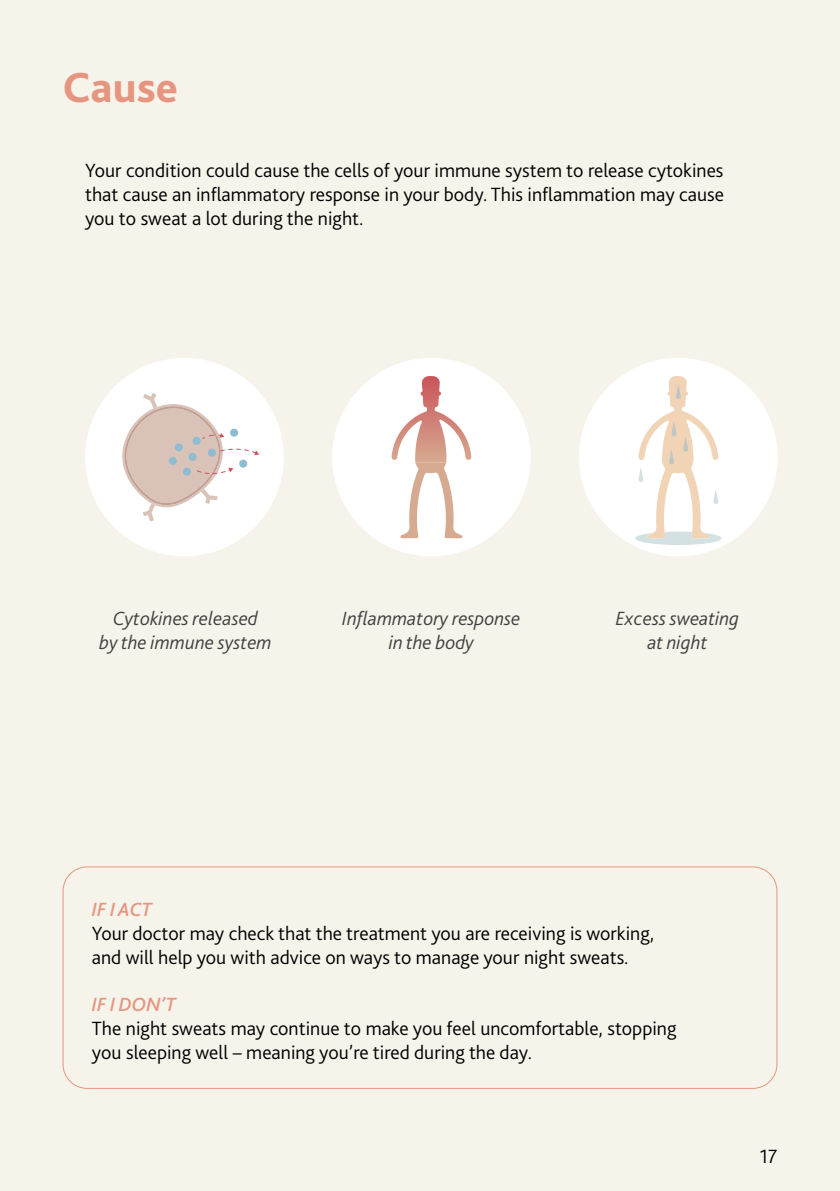
<style>
.page{position:relative;width:840px;height:1191px;background:#fff}
.page>*{position:absolute;margin:0;border:0;box-sizing:border-box;transform-origin:0 0}
.t1{font:800 44px "Bliss 2";color:#e69680}
.t2{font:300 20px/24px "Bliss 2";color:#000}
.t3{font:italic 300 20px/24px "Bliss 2";color:#404040;text-align:center}
.t4{font:italic 500 20px "Bliss 2";color:#e69680}
</style>
<div class="page">
<div style="left:0;top:0;width:839px;height:1191px;background:#f5f3ea"></div>
<div style="left:63px;top:866px;width:714px;height:223px;border:1px solid #e69680;border-radius:24px"></div>
<div style="left:85px;top:358px;width:198px;height:198px;background:#fff;border-radius:50%"></div>
<svg style="left:122px;top:393px;width:137px;height:128px"></svg>
<div style="left:332px;top:358px;width:198px;height:198px;background:#fff;border-radius:50%"></div>
<svg style="left:391px;top:376px;width:71px;height:162px"></svg>
<div style="left:578px;top:358px;width:199px;height:198px;background:#fff;border-radius:50%"></div>
<svg style="left:635px;top:376px;width:86px;height:169px"></svg>
<h1 class="t1" style="left:62px;top:60px;width:117px">Cause</h1>
<p class="t2" style="left:85px;top:158px;width:640px;text-align:justify">Your condition could cause the cells of your immune system to release cytokines that cause an inflammatory response in your body. This inflammation may cause you to sweat a lot during the night.</p>
<p class="t3" style="left:99px;top:606px;width:174px">Cytokines released<br>by the immune system</p>
<p class="t3" style="left:342px;top:606px;width:180px">Inflammatory response in the body</p>
<p class="t3" style="left:615px;top:606px;width:125px">Excess sweating at night</p>
<p class="t4" style="left:92px;top:896px;width:61px">IF I ACT</p>
<p class="t2" style="left:92px;top:920px;width:563px">Your doctor may check that the treatment you are receiving is working, and will help you with advice on ways to manage your night sweats.</p>
<p class="t4" style="left:92px;top:991px;width:85px">IF I DON’T</p>
<p class="t2" style="left:92px;top:1015px;width:585px">The night sweats may continue to make you feel uncomfortable, stopping you sleeping well – meaning you’re tired during the day.</p>
<p class="t2" style="left:759px;top:1143px;width:19px">17</p>
</div>
